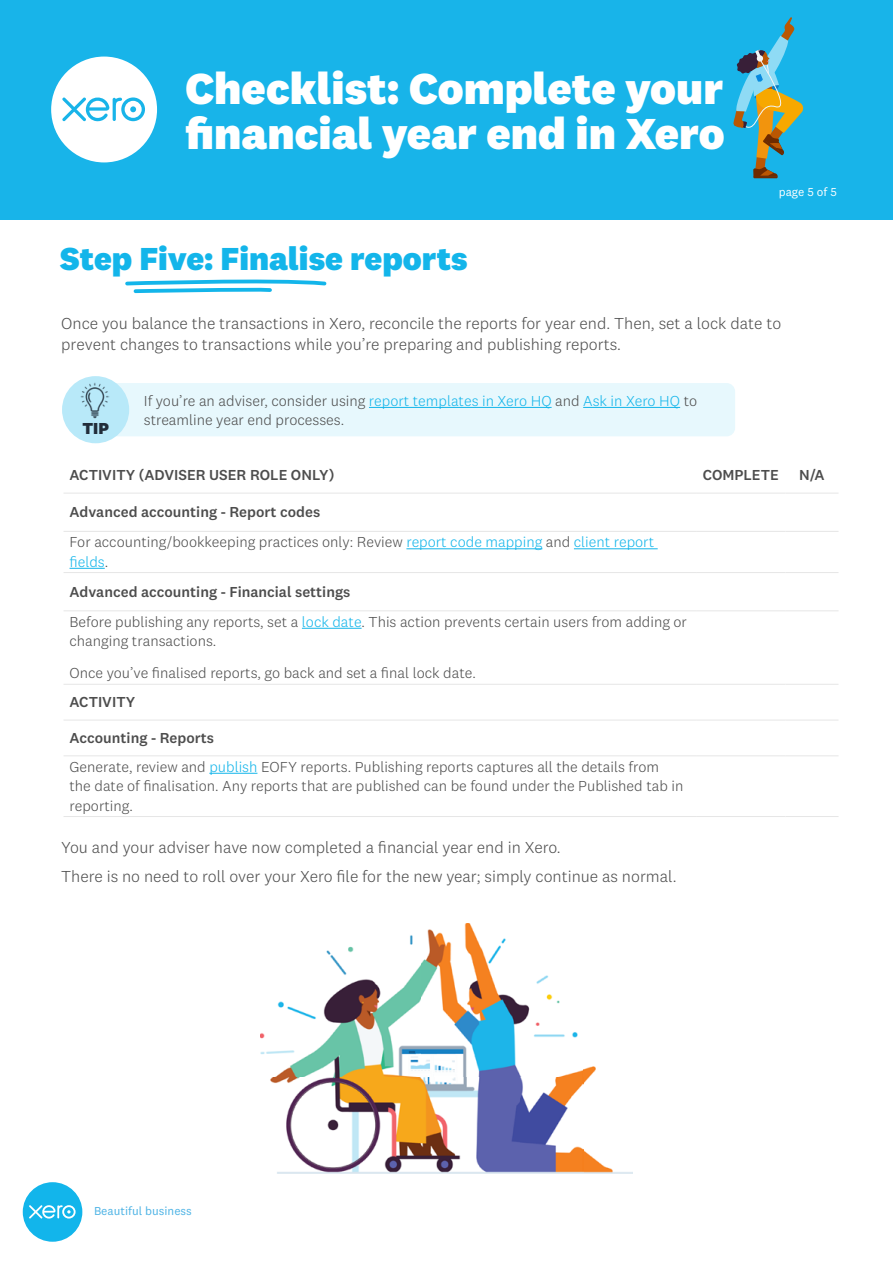
<style>
.page{position:relative;width:893px;height:1263px;background:#fff}
.page>*{position:absolute;margin:0;border:0;box-sizing:border-box;transform-origin:0 0}
.t1{font:800 45px/45px "National 2";color:#fff}
.t2{font:800 33px "National 2";color:#13b5ea}
.t3{font:300 16.5px/21px "National 2";color:#4d4d4d}
.t4{font:800 16.5px "National 2";color:#212d3a}
.t5{font:300 15px/30px "National 2";color:#4d4d4d}
.t6{font:500 15px "National 2";color:#4d4d4d}
.t7{font:12px "National 2";color:#4db3e5}
.t8{font:12px "National 2";color:#fff}
.s1{color:#13b5ea}
.s2{font-weight:500}
</style>
<div class="page">
<svg style="left:23px;top:1182px;width:59px;height:60px"></svg>
<div style="left:0;top:0;width:893px;height:219px;background:#18b4e9"></div>
<svg style="left:51px;top:57px;width:106px;height:105px"></svg>
<svg style="left:733px;top:17px;width:71px;height:161px"></svg>
<svg style="left:125px;top:279px;width:202px;height:15px"></svg>
<hr style="left:64px;top:493px;width:632px;height:1px;background:#e6e6e6">
<hr style="left:696px;top:493px;width:89px;height:1px;background:#e6e6e6">
<hr style="left:785px;top:493px;width:53px;height:1px;background:#e6e6e6">
<hr style="left:64px;top:531px;width:632px;height:1px;background:#e6e6e6">
<hr style="left:696px;top:531px;width:89px;height:1px;background:#e6e6e6">
<hr style="left:785px;top:531px;width:53px;height:1px;background:#e6e6e6">
<hr style="left:64px;top:572px;width:632px;height:1px;background:#e6e6e6">
<hr style="left:696px;top:572px;width:89px;height:1px;background:#e6e6e6">
<hr style="left:785px;top:572px;width:53px;height:1px;background:#e6e6e6">
<hr style="left:64px;top:611px;width:632px;height:1px;background:#e6e6e6">
<hr style="left:696px;top:611px;width:89px;height:1px;background:#e6e6e6">
<hr style="left:785px;top:611px;width:53px;height:1px;background:#e6e6e6">
<hr style="left:64px;top:684px;width:632px;height:1px;background:#e6e6e6">
<hr style="left:696px;top:684px;width:89px;height:1px;background:#e6e6e6">
<hr style="left:785px;top:684px;width:53px;height:1px;background:#e6e6e6">
<hr style="left:64px;top:720px;width:632px;height:1px;background:#e6e6e6">
<hr style="left:696px;top:720px;width:89px;height:1px;background:#e6e6e6">
<hr style="left:785px;top:720px;width:53px;height:1px;background:#e6e6e6">
<hr style="left:64px;top:755px;width:632px;height:1px;background:#e6e6e6">
<hr style="left:696px;top:755px;width:89px;height:1px;background:#e6e6e6">
<hr style="left:785px;top:755px;width:53px;height:1px;background:#e6e6e6">
<hr style="left:64px;top:816px;width:632px;height:1px;background:#e6e6e6">
<hr style="left:696px;top:816px;width:89px;height:1px;background:#e6e6e6">
<hr style="left:785px;top:816px;width:53px;height:1px;background:#e6e6e6">
<hr style="left:406px;top:548px;width:136px;height:1px;background:#13b5ea">
<hr style="left:574px;top:548px;width:84px;height:1px;background:#13b5ea">
<hr style="left:70px;top:568px;width:35px;height:1px;background:#13b5ea">
<hr style="left:302px;top:628px;width:60px;height:1px;background:#13b5ea">
<hr style="left:209px;top:773px;width:48px;height:1px;background:#13b5ea">
<div style="left:110px;top:383px;width:625px;height:53px;background:#e7f8fd;border-radius:9px"></div>
<hr style="left:369px;top:407px;width:183px;height:1px;background:#13b5ea">
<hr style="left:583px;top:407px;width:97px;height:1px;background:#13b5ea">
<img style="left:260px;top:923px;width:373px;height:250px">
<div style="left:62px;top:376px;width:67px;height:67px;background:#b8e9f9;border-radius:50%"></div>
<img style="left:80px;top:382px;width:29px;height:37px">
<h1 class="t1" style="left:185px;top:66px;width:541px">Checklist: Complete your financial year end in Xero</h1>
<h2 class="t2" style="left:60px;top:238px;width:409px">Step Five: Finalise reports</h2>
<p class="t8" style="left:779px;top:185px;width:60px">page 5 of 5</p>
<p class="t3" style="left:61px;top:313px;width:721px">Once you balance the transactions in Xero, reconcile the reports for year end. Then, set a lock date to prevent changes to transactions while you’re preparing and publishing reports.</p>
<p class="t4" style="left:82px;top:418px;width:28px">TIP</p>
<p class="t5" style="left:144px;top:391px;width:555px;line-height:19.5px">If you’re an adviser, consider using <span class="s1">report templates in Xero HQ</span> and <span class="s1">Ask in Xero HQ</span> to streamline year end processes.</p>
<p class="t6" style="left:70px;top:466px;width:266px">ACTIVITY (ADVISER USER ROLE ONLY)</p>
<p class="t6" style="left:703px;top:466px;width:78px">COMPLETE</p>
<p class="t6" style="left:799px;top:466px;width:27px">N/A</p>
<p class="t5" style="left:70px;top:497px;width:586px"><span class="s2">Advanced accounting - Report codes<br></span>For accounting/bookkeeping practices only: Review <span class="s1">report code mapping</span> and <span class="s1">client report</span></p>
<p class="t5" style="left:70px;top:546px;width:619px"><span class="s1">fields</span>.<br><span class="s2">Advanced accounting - Financial settings<br></span>Before publishing any reports, set a <span class="s1">lock date</span>. This action prevents certain users from adding or</p>
<p class="t5" style="left:70px;top:625px;width:408px;line-height:32.2px">changing transactions.<br>Once you’ve finalised reports, go back and set a final lock date.</p>
<p class="t6" style="left:70px;top:693px;width:67px">ACTIVITY</p>
<p class="t5" style="left:70px;top:723px;width:591px;line-height:28.8px"><span class="s2">Accounting - Reports<br></span>Generate, review and <span class="s1">publish</span> EOFY reports. Publishing reports captures all the details from</p>
<p class="t5" style="left:70px;top:776px;width:615px;line-height:19.5px">the date of finalisation. Any reports that are published can be found under the Published tab in reporting.</p>
<p class="t3" style="left:61px;top:832px;width:617px;line-height:29.5px">You and your adviser have now completed a financial year end in Xero.<br>There is no need to roll over your Xero file for the new year; simply continue as normal.</p>
<p class="t7" style="left:94px;top:1204px;width:99px">Beautiful business</p>
</div>
